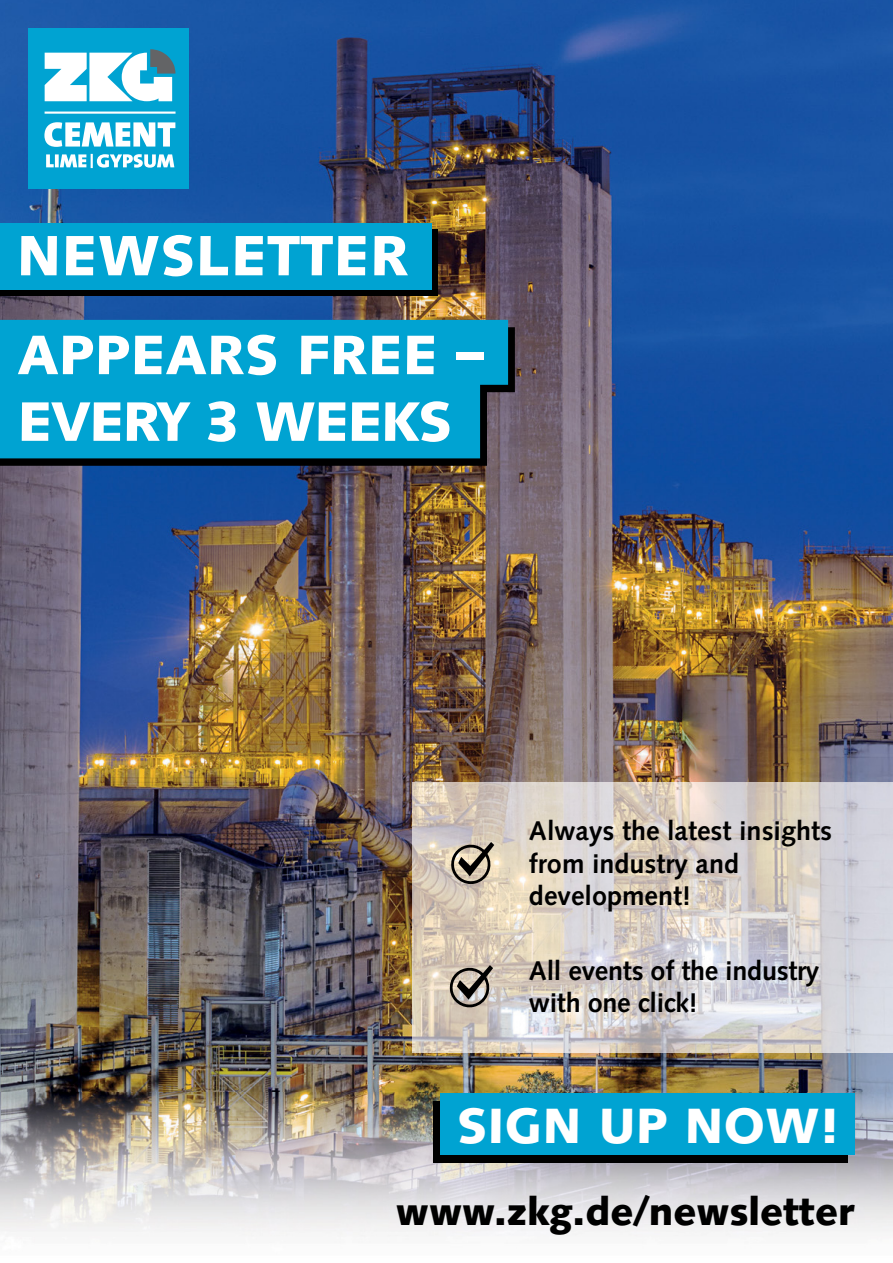
<style>
.page{position:relative;width:893px;height:1263px;background:#fff}
.page>*{position:absolute;margin:0;border:0;box-sizing:border-box;transform-origin:0 0}
.t1{font:900 56.7px "Syntax LT Std";letter-spacing:.01em;color:#fff}
.t2{font:900 55.5px/66.6px "Syntax LT Std";color:#fff}
.t3{font:900 49.5px "Syntax LT Std";letter-spacing:.01em;color:#fff}
.t4{font:900 39px "Syntax LT Std";color:#000}
.t5{font:700 27px/32.4px "Syntax LT Std";color:#000}
</style>
<div class="page">
<img style="left:0;top:0;width:893px;height:1237px">
<div style="left:833px;top:11px;width:45px;height:45px;background:#1b56a6"></div>
<img style="left:413px;top:782px;width:480px;height:271px">
<div style="left:0;top:230px;width:438px;height:66px;background:#000"></div>
<div style="left:0;top:223px;width:431px;height:67px;background:#00a3d2"></div>
<div style="left:433px;top:1101px;width:414px;height:61px;background:#000"></div>
<div style="left:440px;top:1094px;width:414px;height:61px;background:#00a3d2"></div>
<svg style="left:450px;top:842px;width:44px;height:44px;background:#9b9181"></svg>
<svg style="left:449px;top:965px;width:44px;height:44px;background:#938b83"></svg>
<svg style="left:0;top:327px;width:515px;height:139px;background:#11151a"></svg>
<div style="left:0;top:320px;width:508px;height:138px;background:#00a3d2"></div>
<div style="left:28px;top:28px;width:161px;height:161px;background:#00a3d2"></div>
<hr style="left:45px;top:112px;width:131px;height:2px;background:#fff">
<svg style="left:45px;top:49px;width:130px;height:52px"></svg>
<svg style="left:46px;top:154px;width:128px;height:14px"></svg>
<svg style="left:44px;top:122px;width:131px;height:25px"></svg>
<h1 class="t1" style="left:17px;top:222px;width:393px">NEWSLETTER</h1>
<h2 class="t2" style="left:17px;top:322px;width:436px">APPEARS FREE<br>EVERY 3 WEEKS</h2>
<h2 class="t2" style="left:456px;top:317px;width:29px">–</h2>
<p class="t5" style="left:529px;top:815px;width:305px">Always the latest insights from industry and development!</p>
<p class="t5" style="left:529px;top:954px;width:292px">All events of the industry with one click!</p>
<h3 class="t3" style="left:457px;top:1096px;width:384px">SIGN UP NOW!</h3>
<h3 class="t4" style="left:396px;top:1188px;width:460px">www.zkg.de/newsletter</h3>
</div>
